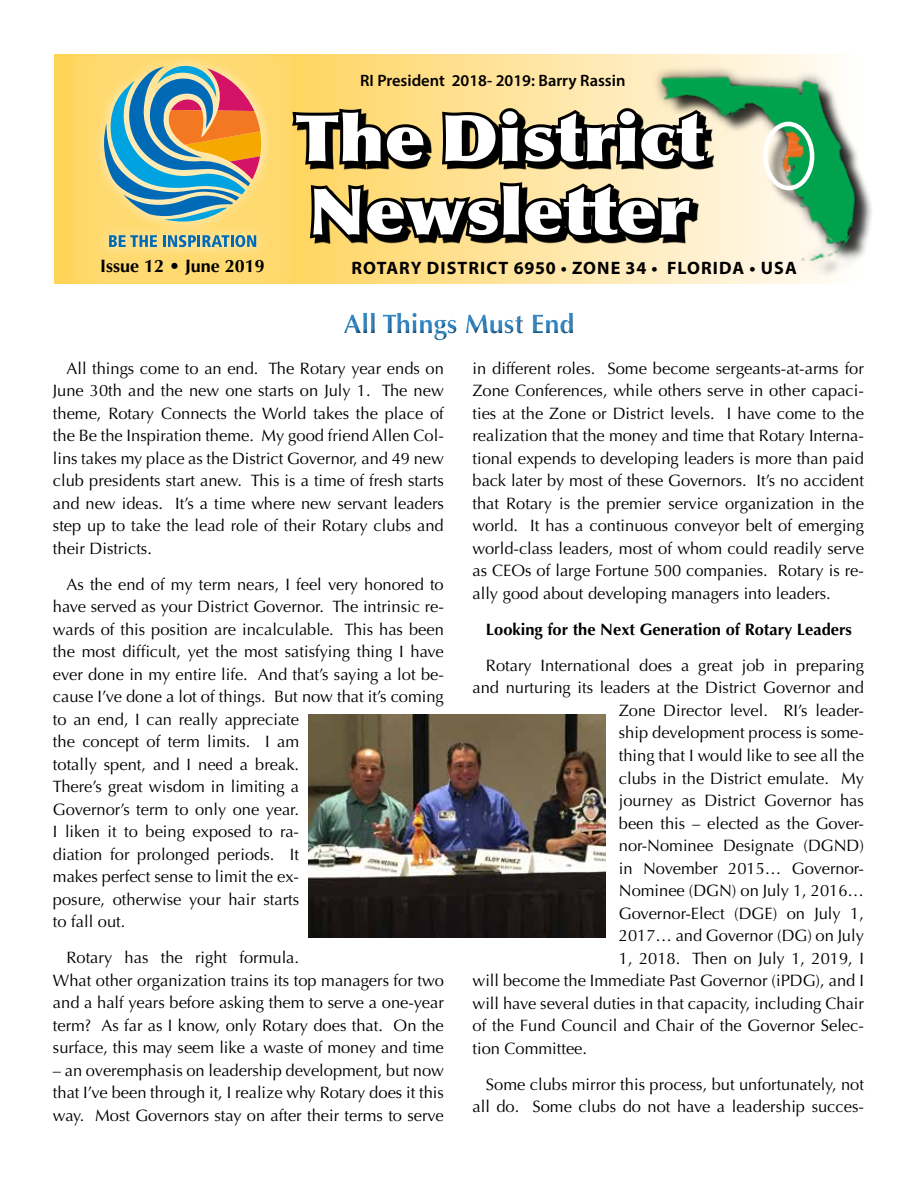
<style>
.page{position:relative;width:918px;height:1188px;background:#fff}
.page>*{position:absolute;margin:0;border:0;box-sizing:border-box;transform-origin:0 0}
.t1{font:900 64.5px/73.5px "Optima";color:#fff;scale:1.1 1}
.t2{font:700 27px "Optima";color:#3388c5}
.t3{font:700 18px "Myriad Pro";letter-spacing:.06em;color:#000}
.t4{font:700 18px "Optima";color:#000}
.t5{font:16.5px/22.5px "Optima";color:#000;text-align:justify}
.t6{font:700 16.5px "Optima";color:#000}
.t7{font:600 16.5px "Myriad Pro";color:#000}
</style>
<div class="page">
<svg style="left:54px;top:55px;width:779px;height:228px;background:#ffe294"></svg>
<div style="left:65px;top:45px;width:236px;height:248px;background:#fff;opacity:.75"></div>
<div style="left:74px;top:55px;width:217px;height:228px;background:#ffd96c"></div>
<div style="left:665px;top:79px;width:209px;height:199px;background:#000;opacity:.75"></div>
<div style="left:651px;top:65px;width:216px;height:206px;background:#000;opacity:.75"></div>
<img style="left:661px;top:74px;width:198px;height:191px">
<div style="left:763px;top:121px;width:52px;height:70px;border:4px solid #fff;border-radius:50%"></div>
<svg style="left:297px;top:113px;width:417px;height:131px;background:#fae09b"></svg>
<svg style="left:291px;top:105px;width:139px;height:63px;background:#574a27"></svg>
<svg style="left:439px;top:104px;width:274px;height:65px;background:#474031"></svg>
<svg style="left:306px;top:179px;width:391px;height:64px;background:#514831"></svg>
<div style="left:92px;top:53px;width:182px;height:206px;background:#fff;opacity:.75"></div>
<svg style="left:109px;top:235px;width:48px;height:12px"></svg>
<svg style="left:163px;top:235px;width:93px;height:12px"></svg>
<svg style="left:104px;top:66px;width:158px;height:156px;background:#9ca491"></svg>
<div style="left:340px;top:310px;width:238px;height:36px;background:#000;opacity:.5"></div>
<img style="left:308px;top:715px;width:297px;height:223px">
<p class="t4" style="left:100px;top:255px;width:166px">Issue 12 • June 2019</p>
<p class="t7" style="left:360px;top:70px;width:267px">RI President 2018- 2019: Barry Rassin</p>
<h1 class="t1" style="left:296px;top:102px;width:372px">The District<br>Newsletter</h1>
<p class="t3" style="left:352px;top:256px;width:447px">ROTARY DISTRICT 6950 • ZONE 34 • FLORIDA • USA</p>
<h2 class="t2" style="left:344px;top:308px;width:232px">All Things Must End</h2>
<p class="t5" style="left:53px;top:357px;width:393px;text-indent:13px">All things come to an end. The Rotary year ends on June 30th and the new one starts on July 1. The new theme, Rotary Connects the World takes the place of the Be the Inspiration theme. My good friend Allen Col&shy;lins takes my place as the District Governor, and 49 new club presidents start anew. This is a time of fresh starts and new ideas. It’s a time where new servant leaders step up to take the lead role of their Rotary clubs and their Districts.</p>
<p class="t5" style="left:53px;top:573px;width:393px;text-align:left;text-indent:13px">As the end of my term nears, I feel very honored to have served as your District Governor. The intrinsic re&shy;wards of this position are incalculable. This has been the most difficult, yet the most satisfying thing I have ever done in my entire life. And that’s saying a lot be&shy;cause I’ve done a lot of things. But now that it’s coming to an end, I can really appreciate<br>the concept of term limits. I am<br>totally spent, and I need a break.<br>There’s great wisdom in limiting a<br>Governor’s term to only one year.<br>I liken it to being exposed to ra-<br>diation for prolonged periods. It<br>makes perfect sense to limit the ex-<br>posure, otherwise your hair starts<br>to fall out.</p>
<p class="t5" style="left:53px;top:947px;width:392px;text-align:left;text-indent:13px">Rotary has the right formula.<br>What other organization trains its top managers for two and a half years before asking them to serve a one-year term? As far as I know, only Rotary does that. On the surface, this may seem like a waste of money and time</p>
<p class="t5" style="left:53px;top:1059px;width:392px">– an overemphasis on leadership development, but now that I’ve been through it, I realize why Rotary does it this way. Most Governors stay on after their terms to serve</p>
<p class="t5" style="left:473px;top:357px;width:393px">in different roles. Some become sergeants-at-arms for Zone Conferences, while others serve in other capaci&shy;ties at the Zone or District levels. I have come to the realization that the money and time that Rotary Interna&shy;tional expends to developing leaders is more than paid back later by most of these Governors. It’s no accident that Rotary is the premier service organization in the world. It has a continuous conveyor belt of emerging world-class leaders, most of whom could readily serve as CEOs of large Fortune 500 companies. Rotary is re&shy;ally good about developing managers into leaders.</p>
<p class="t6" style="left:486px;top:620px;width:367px">Looking for the Next Generation of Rotary Leaders</p>
<p class="t5" style="left:486px;top:654px;width:380px">Rotary International does a great job in preparing</p>
<p class="t5" style="left:473px;top:677px;width:393px">and nurturing its leaders at the District Governor and</p>
<p class="t5" style="left:619px;top:699px;width:247px">Zone Director level. RI’s leader-</p>
<p class="t5" style="left:619px;top:722px;width:247px">ship development process is some-</p>
<p class="t5" style="left:619px;top:744px;width:247px">thing that I would like to see all the</p>
<p class="t5" style="left:619px;top:767px;width:247px">clubs in the District emulate. My</p>
<p class="t5" style="left:619px;top:789px;width:247px">journey as District Governor has</p>
<p class="t5" style="left:619px;top:812px;width:247px">been this – elected as the Gover-</p>
<p class="t5" style="left:619px;top:834px;width:247px">nor-Nominee Designate (DGND)</p>
<p class="t5" style="left:619px;top:857px;width:247px">in November 2015… Governor-</p>
<p class="t5" style="left:619px;top:879px;width:247px">Nominee (DGN) on July 1, 2016…</p>
<p class="t5" style="left:619px;top:902px;width:247px">Governor-Elect (DGE) on July 1,</p>
<p class="t5" style="left:619px;top:924px;width:247px">2017… and Governor (DG) on July</p>
<p class="t5" style="left:619px;top:947px;width:247px">1, 2018. Then on July 1, 2019, I</p>
<p class="t5" style="left:473px;top:969px;width:393px">will become the Immediate Past Governor (iPDG), and I</p>
<p class="t5" style="left:473px;top:992px;width:393px">will have several duties in that capacity, including Chair</p>
<p class="t5" style="left:473px;top:1014px;width:393px">of the Fund Council and Chair of the Governor Selec-</p>
<p class="t5" style="left:473px;top:1037px;width:116px">tion Committee.</p>
<p class="t5" style="left:473px;top:1073px;width:393px;text-align:right">Some clubs mirror this process, but unfortunately, not all do. Some clubs do not have a leadership succes-</p>
</div>
